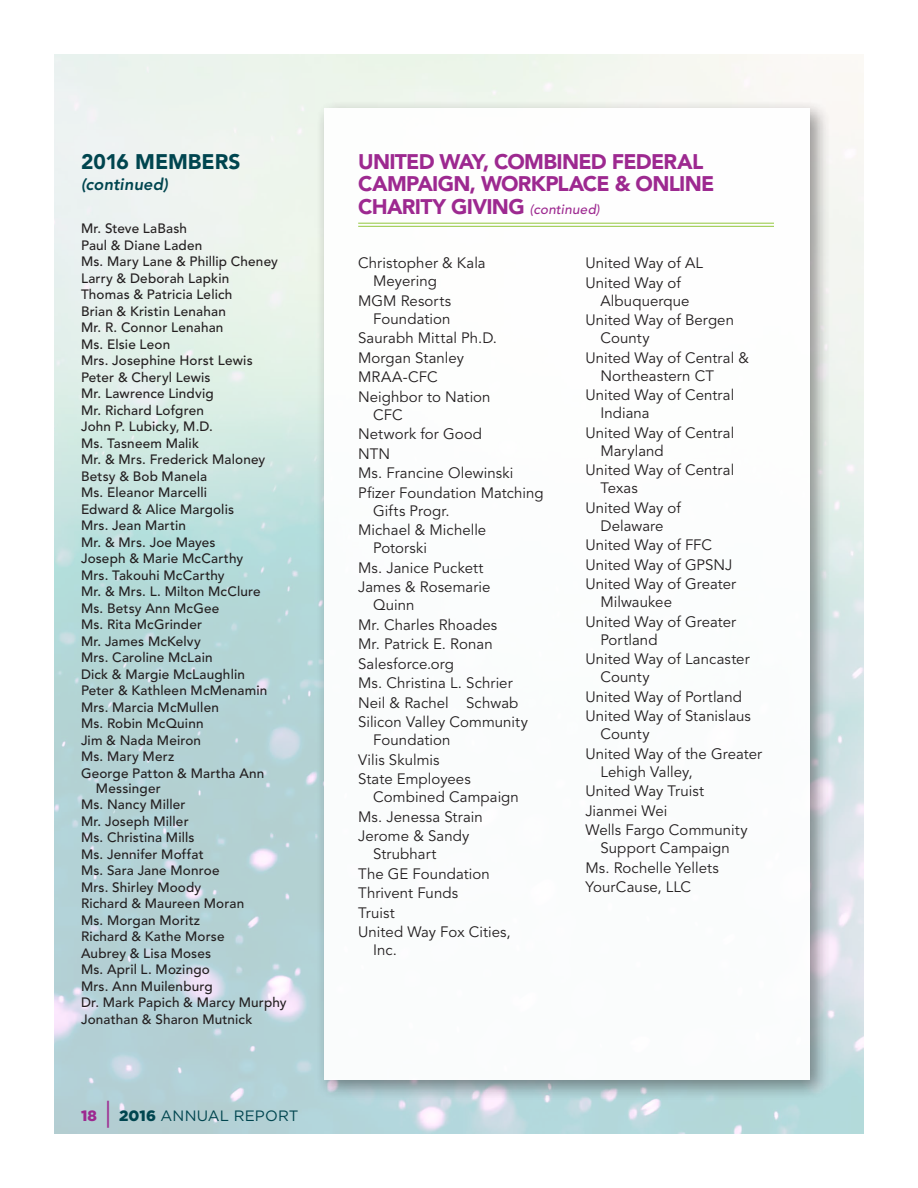
<style>
.page{position:relative;width:918px;height:1188px;background:#fff}
.page>*{position:absolute;margin:0;border:0;box-sizing:border-box;transform-origin:0 0}
.t1{font:900 21px/22.5px "Avenir LT Std";letter-spacing:-.035em;color:#9d2990}
.t2{font:900 21px "Avenir LT Std";letter-spacing:-.005em;color:#00454f}
.t3{font:italic 800 16.5px "Avenir LT Std";letter-spacing:.005em;color:#00454f}
.t4{font:15px/19.5px "Avenir LT Std";letter-spacing:.005em;color:#231f20}
.t5{font:15px "Gotham";letter-spacing:.015em;color:#00454f}
.t6{font:500 13.5px/16.5px "Avenir LT Std";letter-spacing:.015em;color:#231f20}
.s1{font-weight:900;color:#9d2990}
.s2{font-family:"Avenir LT Std";font-size:27px;color:#9d2990}
.s3{font-weight:900}
.s4{font-weight:500;font-style:italic;font-size:13.5px}
</style>
<div class="page">
<img style="left:54px;top:54px;width:810px;height:1080px">
<div style="left:315px;top:99px;width:516px;height:1002px;background:#231f20;opacity:.5"></div>
<div style="left:324px;top:108px;width:486px;height:972px;background:#fff"></div>
<hr style="left:358px;top:223px;width:416px;height:1px;background:#93c73d">
<hr style="left:358px;top:226px;width:416px;height:1px;background:#93c73d">
<h1 class="t2" style="left:81px;top:149px;width:161px">2016 MEMBERS</h1>
<p class="t3" style="left:81px;top:174px;width:88px">(continued)</p>
<p class="t6" style="left:81px;top:221px;width:198px">Mr. Steve LaBash<br>Paul &amp; Diane Laden<br>Ms. Mary Lane &amp; Phillip Cheney<br>Larry &amp; Deborah Lapkin<br>Thomas &amp; Patricia Lelich<br>Brian &amp; Kristin Lenahan<br>Mr. R. Connor Lenahan<br>Ms. Elsie Leon<br>Mrs. Josephine Horst Lewis<br>Peter &amp; Cheryl Lewis<br>Mr. Lawrence Lindvig<br>Mr. Richard Lofgren<br>John P. Lubicky, M.D.<br>Ms. Tasneem Malik<br>Mr. &amp; Mrs. Frederick Maloney<br>Betsy &amp; Bob Manela<br>Ms. Eleanor Marcelli<br>Edward &amp; Alice Margolis<br>Mrs. Jean Martin<br>Mr. &amp; Mrs. Joe Mayes<br>Joseph &amp; Marie McCarthy<br>Mrs. Takouhi McCarthy<br>Mr. &amp; Mrs. L. Milton McClure<br>Ms. Betsy Ann McGee<br>Ms. Rita McGrinder<br>Mr. James McKelvy<br>Mrs. Caroline McLain<br>Dick &amp; Margie McLaughlin<br>Peter &amp; Kathleen McMenamin<br>Mrs. Marcia McMullen<br>Ms. Robin McQuinn<br>Jim &amp; Nada Meiron<br>Ms. Mary Merz<br>George Patton &amp; Martha Ann</p>
<p class="t6" style="left:81px;top:780px;width:207px;text-indent:15px">Messinger<br>Ms. Nancy Miller<br>Mr. Joseph Miller<br>Ms. Christina Mills<br>Ms. Jennifer Moffat<br>Ms. Sara Jane Monroe<br>Mrs. Shirley Moody<br>Richard &amp; Maureen Moran<br>Ms. Morgan Moritz<br>Richard &amp; Kathe Morse<br>Aubrey &amp; Lisa Moses<br>Ms. April L. Mozingo<br>Mrs. Ann Muilenburg<br>Dr. Mark Papich &amp; Marcy Murphy<br>Jonathan &amp; Sharon Mutnick</p>
<p class="t5" style="left:81px;top:1106px;width:219px"><span class="s1">18</span> <span class="s2">|</span> <span class="s3">2016</span> ANNUAL REPORT</p>
<h1 class="t1" style="left:358px;top:150px;width:358px">UNITED WAY, COMBINED FEDERAL<br>CAMPAIGN, WORKPLACE &amp; ONLINE<br>CHARITY GIVING <span class="s4">(continued)</span></h1>
<p class="t4" style="left:373px;top:255px;width:114px;line-height:18px;text-indent:-15px">Christopher &amp; Kala<br>Meyering</p>
<p class="t4" style="left:358px;top:292px;width:95px;line-height:18px;text-align:right">MGM Resorts<br>Foundation</p>
<p class="t4" style="left:358px;top:329px;width:140px">Saurabh Mittal Ph.D.<br>Morgan Stanley<br>MRAA-CFC<br>Neighbor to Nation</p>
<p class="t4" style="left:358px;top:405px;width:187px;text-indent:15px">CFC<br>Network for Good<br>NTN<br>Ms. Francine Olewinski<br>Pfizer Foundation Matching</p>
<p class="t4" style="left:358px;top:501px;width:130px;text-indent:15px">Gifts Progr.<br>Michael &amp; Michelle</p>
<p class="t4" style="left:358px;top:539px;width:134px;text-indent:15px">Potorski<br>Ms. Janice Puckett<br>James &amp; Rosemarie</p>
<p class="t4" style="left:358px;top:596px;width:171px;text-indent:15px">Quinn<br>Mr. Charles Rhoades<br>Mr. Patrick E. Ronan<br>Salesforce.org<br>Ms. Christina L. Schrier<br>Neil &amp; Rachel Schwab<br>Silicon Valley Community</p>
<p class="t4" style="left:358px;top:731px;width:114px;text-indent:15px">Foundation<br>Vilis Skulmis<br>State Employees</p>
<p class="t4" style="left:358px;top:788px;width:162px;text-indent:15px">Combined Campaign<br>Ms. Jenessa Strain<br>Jerome &amp; Sandy</p>
<p class="t4" style="left:358px;top:845px;width:154px;text-indent:15px">Strubhart<br>The GE Foundation<br>Thrivent Funds<br>Truist<br>United Way Fox Cities,</p>
<p class="t4" style="left:373px;top:941px;width:25px">Inc.</p>
<p class="t4" style="left:585px;top:254px;width:119px">United Way of AL<br>United Way of</p>
<p class="t4" style="left:585px;top:291px;width:150px;text-indent:15px">Albuquerque<br>United Way of Bergen</p>
<p class="t4" style="left:585px;top:329px;width:165px;text-indent:15px">County<br>United Way of Central &amp;</p>
<p class="t4" style="left:585px;top:366px;width:150px;text-align:center">Northeastern CT<br>United Way of Central</p>
<p class="t4" style="left:585px;top:404px;width:150px;text-indent:15px">Indiana<br>United Way of Central</p>
<p class="t4" style="left:585px;top:441px;width:150px;text-indent:15px">Maryland<br>United Way of Central</p>
<p class="t4" style="left:585px;top:479px;width:97px;text-indent:15px">Texas<br>United Way of</p>
<p class="t4" style="left:585px;top:516px;width:152px;text-indent:15px">Delaware<br>United Way of FFC<br>United Way of GPSNJ<br>United Way of Greater</p>
<p class="t4" style="left:585px;top:593px;width:152px;text-indent:15px">Milwaukee<br>United Way of Greater</p>
<p class="t4" style="left:585px;top:630px;width:166px;text-indent:15px">Portland<br>United Way of Lancaster</p>
<p class="t4" style="left:585px;top:668px;width:167px;text-indent:15px">County<br>United Way of Portland<br>United Way of Stanislaus</p>
<p class="t4" style="left:585px;top:725px;width:178px;text-indent:15px">County<br>United Way of the Greater</p>
<p class="t4" style="left:585px;top:762px;width:164px;text-indent:15px">Lehigh Valley,<br>United Way Truist<br>Jianmei Wei<br>Wells Fargo Community</p>
<p class="t4" style="left:585px;top:839px;width:146px;text-indent:15px">Support Campaign<br>Ms. Rochelle Yellets<br>YourCause, LLC</p>
</div>
